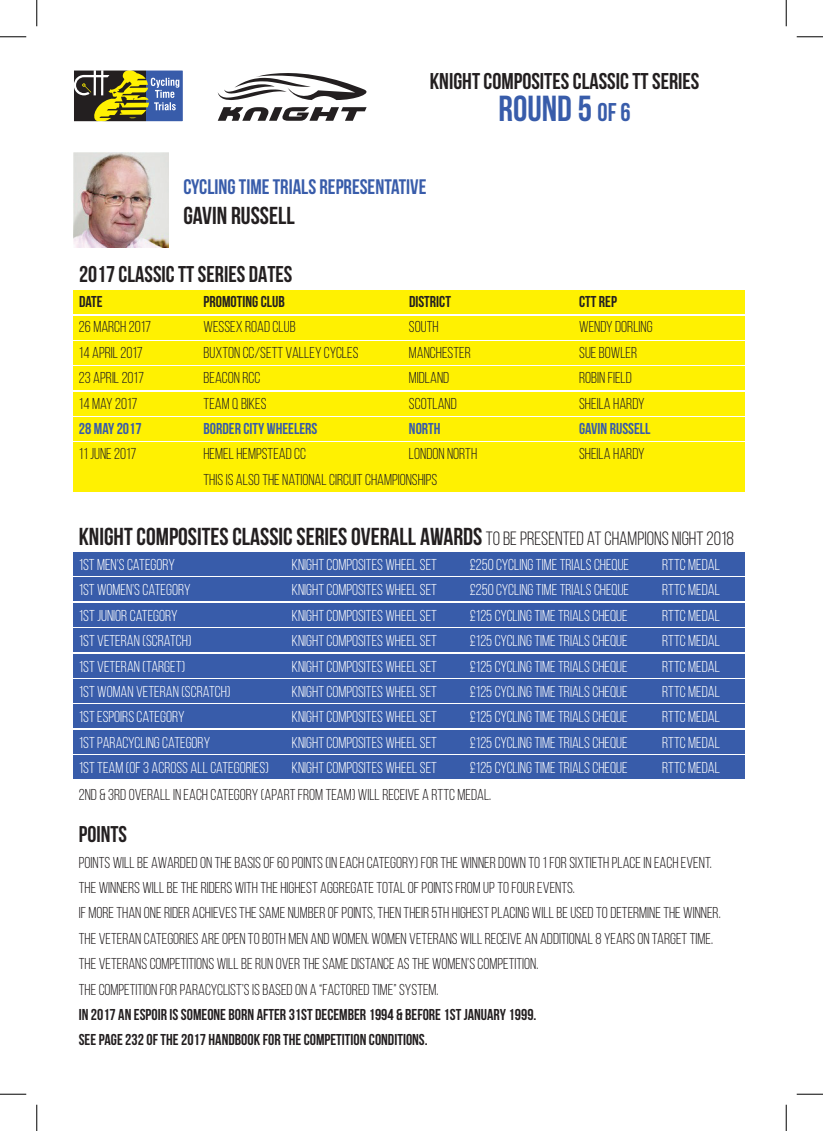
<style>
.page{position:relative;width:823px;height:1131px;background:#fff}
.page>*{position:absolute;margin:0;border:0;box-sizing:border-box;transform-origin:0 0}
.t1{font:700 36.23px "Bebas Neue";color:#385caa}
.t2{font:700 24.5px "Bebas Neue";color:#231f20}
.t3{font:700 22.75px "Bebas Neue";color:#231f20}
.t4{font:700 21px "Bebas Neue";color:#385caa}
.t5{font:15.75px/25.4px "Bebas Neue";color:#231f20}
.t6{font:15.75px "Bebas Neue";color:#fff}
.t7{font:700 15.75px/25.4px "Bebas Neue";color:#231f20}
.t8{font:700 15.75px "Bebas Neue";color:#385caa}
.s1{font-size:25.72px}
.s2{font-weight:400;font-size:19.25px}
</style>
<div class="page">
<svg style="left:218px;top:73px;width:149px;height:27px"></svg>
<svg style="left:218px;top:107px;width:148px;height:14px"></svg>
<div style="left:73px;top:290px;width:672px;height:24px;background:#fff101"></div>
<div style="left:73px;top:316px;width:672px;height:23px;background:#fff101"></div>
<div style="left:73px;top:341px;width:672px;height:23px;background:#fff101"></div>
<div style="left:73px;top:366px;width:672px;height:24px;background:#fff101"></div>
<div style="left:73px;top:392px;width:672px;height:23px;background:#fff101"></div>
<div style="left:73px;top:417px;width:672px;height:23px;background:#fff101"></div>
<div style="left:73px;top:442px;width:672px;height:24px;background:#fff101"></div>
<div style="left:73px;top:464px;width:672px;height:27px;background:#fff101"></div>
<div style="left:146px;top:70px;width:37px;height:52px;background:#385caa"></div>
<div style="left:73px;top:69px;width:111px;height:53px;border:1px solid #fff"></div>
<svg style="left:73px;top:70px;width:106px;height:52px"></svg>
<img style="left:73px;top:153px;width:95px;height:94px">
<div style="left:73px;top:552px;width:672px;height:23px;background:#385caa"></div>
<div style="left:73px;top:577px;width:672px;height:24px;background:#385caa"></div>
<div style="left:73px;top:603px;width:672px;height:23px;background:#385caa"></div>
<div style="left:73px;top:628px;width:672px;height:23px;background:#385caa"></div>
<div style="left:73px;top:653px;width:672px;height:24px;background:#385caa"></div>
<div style="left:73px;top:679px;width:672px;height:23px;background:#385caa"></div>
<div style="left:73px;top:704px;width:672px;height:23px;background:#385caa"></div>
<div style="left:73px;top:729px;width:672px;height:24px;background:#385caa"></div>
<div style="left:73px;top:755px;width:672px;height:23px;background:#385caa"></div>
<svg style="left:0;top:36px;width:26px;height:1px"></svg>
<svg style="left:796px;top:36px;width:27px;height:1px"></svg>
<svg style="left:0;top:1093px;width:26px;height:1px"></svg>
<svg style="left:796px;top:1093px;width:27px;height:1px"></svg>
<svg style="left:36px;top:0;width:1px;height:26px"></svg>
<svg style="left:36px;top:1104px;width:1px;height:26px"></svg>
<svg style="left:786px;top:0;width:1px;height:26px"></svg>
<svg style="left:786px;top:1104px;width:1px;height:26px"></svg>
<h3 class="t3" style="left:430px;top:69px;width:271px">KNIGHT COMPOSITES CLASSIC TT SERIES</h3>
<h1 class="t1" style="left:498px;top:88px;width:134px">ROUND 5 <span class="s1">OF 6</span></h1>
<h3 class="t4" style="left:183px;top:175px;width:244px">CYCLING TIME TRIALS REPRESENTATIVE</h3>
<h2 class="t2" style="left:183px;top:201px;width:113px">GAVIN RUSSELL</h2>
<h3 class="t3" style="left:79px;top:261px;width:215px">2017 CLASSIC TT SERIES DATES</h3>
<p class="t7" style="left:79px;top:288px;width:25px">DATE</p>
<p class="t7" style="left:203px;top:288px;width:83px">PROMOTING CLUB</p>
<p class="t7" style="left:409px;top:288px;width:43px">DISTRICT</p>
<p class="t7" style="left:579px;top:288px;width:39px">CTT REP</p>
<p class="t5" style="left:79px;top:314px;width:74px">26 MARCH 2017</p>
<p class="t5" style="left:203px;top:314px;width:94px">WESSEX ROAD CLUB</p>
<p class="t5" style="left:409px;top:314px;width:31px">SOUTH</p>
<p class="t5" style="left:579px;top:314px;width:75px">WENDY DORLING</p>
<p class="t5" style="left:79px;top:339px;width:65px">14 APRIL 2017</p>
<p class="t5" style="left:203px;top:339px;width:156px">BUXTON CC/SETT VALLEY CYCLES</p>
<p class="t5" style="left:409px;top:339px;width:63px">MANCHESTER</p>
<p class="t5" style="left:579px;top:339px;width:60px">SUE BOWLER</p>
<p class="t5" style="left:79px;top:365px;width:67px">23 APRIL 2017</p>
<p class="t5" style="left:203px;top:365px;width:58px">BEACON RCC</p>
<p class="t5" style="left:409px;top:365px;width:42px">MIDLAND</p>
<p class="t5" style="left:579px;top:365px;width:54px">ROBIN FIELD</p>
<p class="t5" style="left:79px;top:390px;width:60px">14 MAY 2017</p>
<p class="t5" style="left:203px;top:390px;width:65px">TEAM Q BIKES</p>
<p class="t5" style="left:409px;top:390px;width:49px">SCOTLAND</p>
<p class="t5" style="left:579px;top:390px;width:67px">SHEILA HARDY</p>
<p class="t8" style="left:79px;top:420px;width:64px">28 MAY 2017</p>
<p class="t8" style="left:203px;top:420px;width:115px">BORDER CITY WHEELERS</p>
<p class="t8" style="left:409px;top:420px;width:33px">NORTH</p>
<p class="t8" style="left:579px;top:420px;width:73px">GAVIN RUSSELL</p>
<p class="t5" style="left:79px;top:441px;width:59px">11 JUNE 2017</p>
<p class="t5" style="left:203px;top:441px;width:104px">HEMEL HEMPSTEAD CC</p>
<p class="t5" style="left:409px;top:441px;width:70px">LONDON NORTH</p>
<p class="t5" style="left:579px;top:441px;width:67px">SHEILA HARDY</p>
<p class="t5" style="left:203px;top:466px;width:235px">THIS IS ALSO THE NATIONAL CIRCUIT CHAMPIONSHIPS</p>
<h2 class="t2" style="left:79px;top:522px;width:656px">KNIGHT COMPOSITES CLASSIC SERIES OVERALL AWARDS <span class="s2">TO BE PRESENTED AT CHAMPIONS NIGHT 2018</span></h2>
<p class="t6" style="left:79px;top:556px;width:98px">1ST MEN’S CATEGORY</p>
<p class="t6" style="left:292px;top:556px;width:147px">KNIGHT COMPOSITES WHEEL SET</p>
<p class="t6" style="left:470px;top:556px;width:161px">£250 CYCLING TIME TRIALS CHEQUE</p>
<p class="t6" style="left:662px;top:556px;width:59px">RTTC MEDAL</p>
<p class="t6" style="left:79px;top:581px;width:113px">1ST WOMEN’S CATEGORY</p>
<p class="t6" style="left:292px;top:581px;width:147px">KNIGHT COMPOSITES WHEEL SET</p>
<p class="t6" style="left:470px;top:581px;width:161px">£250 CYCLING TIME TRIALS CHEQUE</p>
<p class="t6" style="left:662px;top:581px;width:59px">RTTC MEDAL</p>
<p class="t6" style="left:79px;top:606px;width:100px">1ST JUNIOR CATEGORY</p>
<p class="t6" style="left:292px;top:606px;width:147px">KNIGHT COMPOSITES WHEEL SET</p>
<p class="t6" style="left:470px;top:606px;width:159px">£125 CYCLING TIME TRIALS CHEQUE</p>
<p class="t6" style="left:662px;top:606px;width:59px">RTTC MEDAL</p>
<p class="t6" style="left:79px;top:632px;width:114px">1ST VETERAN (SCRATCH)</p>
<p class="t6" style="left:292px;top:632px;width:147px">KNIGHT COMPOSITES WHEEL SET</p>
<p class="t6" style="left:470px;top:632px;width:159px">£125 CYCLING TIME TRIALS CHEQUE</p>
<p class="t6" style="left:662px;top:632px;width:59px">RTTC MEDAL</p>
<p class="t6" style="left:79px;top:657px;width:108px">1ST VETERAN (TARGET)</p>
<p class="t6" style="left:292px;top:657px;width:147px">KNIGHT COMPOSITES WHEEL SET</p>
<p class="t6" style="left:470px;top:657px;width:159px">£125 CYCLING TIME TRIALS CHEQUE</p>
<p class="t6" style="left:662px;top:657px;width:59px">RTTC MEDAL</p>
<p class="t6" style="left:79px;top:683px;width:153px">1ST WOMAN VETERAN (SCRATCH)</p>
<p class="t6" style="left:292px;top:683px;width:147px">KNIGHT COMPOSITES WHEEL SET</p>
<p class="t6" style="left:470px;top:683px;width:159px">£125 CYCLING TIME TRIALS CHEQUE</p>
<p class="t6" style="left:662px;top:683px;width:59px">RTTC MEDAL</p>
<p class="t6" style="left:79px;top:708px;width:107px">1ST ESPOIRS CATEGORY</p>
<p class="t6" style="left:292px;top:708px;width:147px">KNIGHT COMPOSITES WHEEL SET</p>
<p class="t6" style="left:470px;top:708px;width:159px">£125 CYCLING TIME TRIALS CHEQUE</p>
<p class="t6" style="left:662px;top:708px;width:59px">RTTC MEDAL</p>
<p class="t6" style="left:79px;top:733px;width:133px">1ST PARACYCLING CATEGORY</p>
<p class="t6" style="left:292px;top:733px;width:147px">KNIGHT COMPOSITES WHEEL SET</p>
<p class="t6" style="left:470px;top:733px;width:159px">£125 CYCLING TIME TRIALS CHEQUE</p>
<p class="t6" style="left:662px;top:733px;width:59px">RTTC MEDAL</p>
<p class="t6" style="left:79px;top:759px;width:191px">1ST TEAM (OF 3 ACROSS ALL CATEGORIES)</p>
<p class="t6" style="left:292px;top:759px;width:147px">KNIGHT COMPOSITES WHEEL SET</p>
<p class="t6" style="left:470px;top:759px;width:159px">£125 CYCLING TIME TRIALS CHEQUE</p>
<p class="t6" style="left:662px;top:759px;width:59px">RTTC MEDAL</p>
<p class="t5" style="left:79px;top:781px;width:414px">2ND &amp; 3RD OVERALL IN EACH CATEGORY (APART FROM TEAM) WILL RECEIVE A RTTC MEDAL.</p>
<h3 class="t3" style="left:79px;top:821px;width:50px">POINTS</h3>
<p class="t5" style="left:79px;top:849px;width:643px">POINTS WILL BE AWARDED ON THE BASIS OF 60 POINTS (IN EACH CATEGORY) FOR THE WINNER DOWN TO 1 FOR SIXTIETH PLACE IN EACH EVENT.<br>THE WINNERS WILL BE THE RIDERS WITH THE HIGHEST AGGREGATE TOTAL OF POINTS FROM UP TO FOUR EVENTS.<br>IF MORE THAN ONE RIDER ACHIEVES THE SAME NUMBER OF POINTS, THEN THEIR 5TH HIGHEST PLACING WILL BE USED TO DETERMINE THE WINNER.<br>THE VETERAN CATEGORIES ARE OPEN TO BOTH MEN AND WOMEN. WOMEN VETERANS WILL RECEIVE AN ADDITIONAL 8 YEARS ON TARGET TIME.<br>THE VETERANS COMPETITIONS WILL BE RUN OVER THE SAME DISTANCE AS THE WOMEN’S COMPETITION.<br>THE COMPETITION FOR PARACYCLIST’S IS BASED ON A “FACTORED TIME” SYSTEM.</p>
<p class="t7" style="left:79px;top:1001px;width:459px">IN 2017 AN ESPOIR IS SOMEONE BORN AFTER 31ST DECEMBER 1994 &amp; BEFORE 1ST JANUARY 1999.<br>SEE PAGE 232 OF THE 2017 HANDBOOK FOR THE COMPETITION CONDITIONS.</p>
</div>
